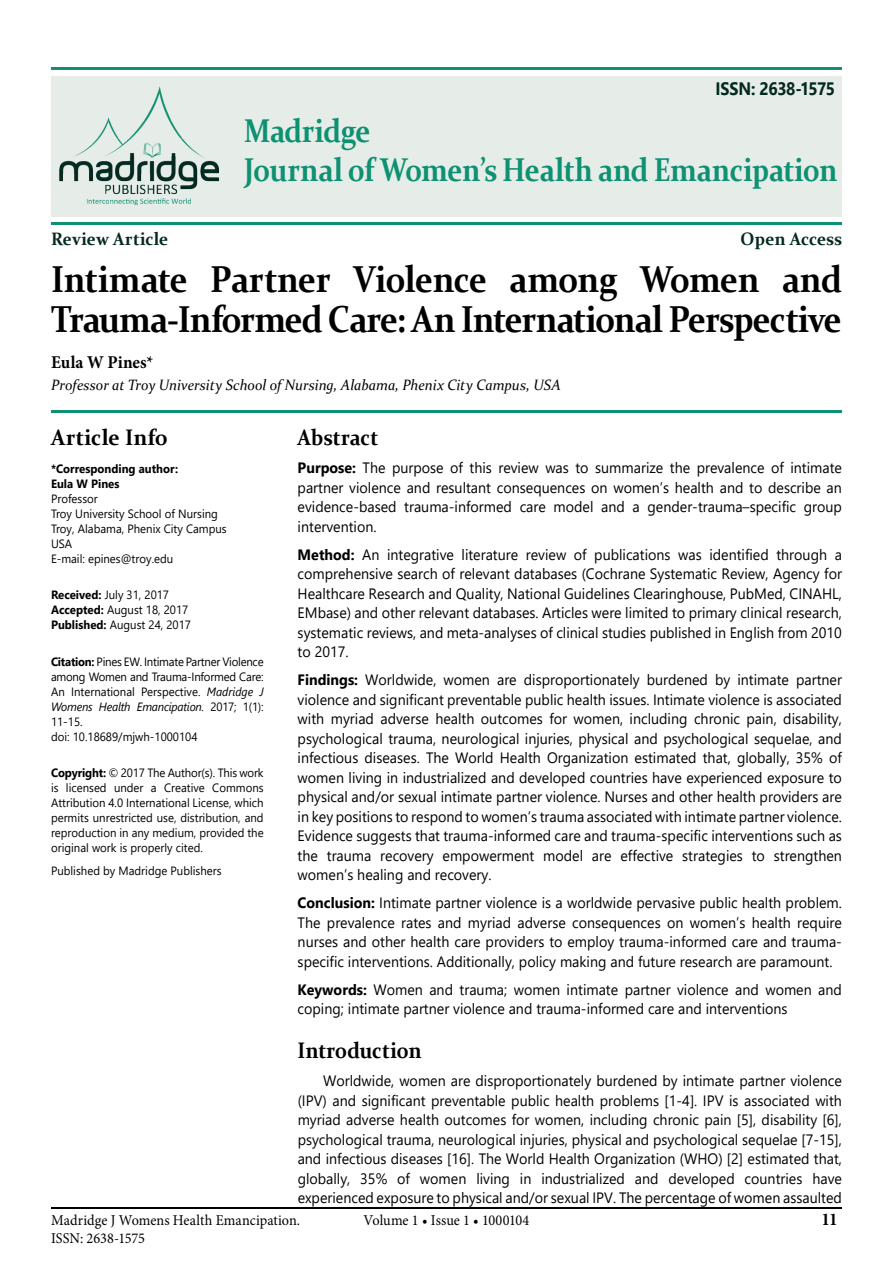
<style>
.page{position:relative;width:893px;height:1263px;background:#fff}
.page>*{position:absolute;margin:0;border:0;box-sizing:border-box;transform-origin:0 0}
.t1{font:700 37.5px/40.5px "Constantia";letter-spacing:-.025em;color:#000;scale:.9 1}
.t2{font:700 33px/39px "Constantia";letter-spacing:-.015em;color:#0e9172;scale:.86 1}
.t3{font:700 22.5px "Constantia";letter-spacing:.005em;color:#000;scale:.9 1}
.t4{font:700 22.5px "Constantia";letter-spacing:.005em;color:#000;scale:.95 1}
.t5{font:700 18px "Constantia";color:#032920;scale:.95 1}
.t6{font:700 18px "Segoe UI";letter-spacing:-.025em;color:#032920;scale:.9 1}
.t7{font:700 18px "Minion Pro";color:#000;scale:.95 1}
.t8{font:15px/19.5px "Segoe UI";color:#000;text-align:justify;scale:.95 1}
.t9{font:15px "Minion Pro";color:#000;scale:.95 1}
.t10{font:italic 15px "Constantia";color:#000;scale:.95 1}
.t11{font:12px/15px "Segoe UI";color:#000;scale:.95 1}
.t12{font:12px/15px "Segoe UI";letter-spacing:-.02em;color:#000;scale:.95 1}
.t13{font:700 12px/15px "Segoe UI";color:#000;scale:.95 1}
.s1{font-weight:700}
.s2{font-style:italic}
</style>
<div class="page">
<hr style="left:51px;top:1208px;width:791px;height:1px;background:#000">
<div style="left:51px;top:76px;width:791px;height:140px;background:#e6ede9"></div>
<hr style="left:51px;top:223px;width:791px;height:2px;background:#0e9172">
<hr style="left:51px;top:410px;width:791px;height:2px;background:#0e9172">
<hr style="left:51px;top:68px;width:791px;height:2px;background:#0e9172">
<img style="left:59px;top:86px;width:160px;height:120px">
<p class="t6" style="left:716px;top:71px;width:134px">ISSN: 2638-1575</p>
<h2 class="t2" style="left:244px;top:109px;width:692px">Madridge<br>Journal of Women’s Health and Emancipation</h2>
<p class="t5" style="left:51px;top:226px;width:125px">Review Article</p>
<p class="t5" style="left:741px;top:226px;width:108px">Open Access</p>
<h1 class="t1" style="left:51px;top:257px;width:880px">Intimate Partner Violence among Women and<br>Trauma-Informed Care: An International Perspective</h1>
<p class="t7" style="left:51px;top:350px;width:109px">Eula W Pines*</p>
<p class="t10" style="left:51px;top:375px;width:538px">Professor at Troy University School of Nursing, Alabama, Phenix City Campus, USA</p>
<h3 class="t4" style="left:51px;top:422px;width:125px">Article Info</h3>
<p class="t13" style="left:51px;top:460px;width:135px">*Corresponding author:<br>Eula W Pines</p>
<p class="t11" style="left:51px;top:490px;width:186px">Professor<br>Troy University School of Nursing<br>Troy, Alabama, Phenix City Campus<br>USA<br>E-mail: epines@troy.edu</p>
<p class="t11" style="left:51px;top:586px;width:149px"><span class="s1">Received:</span> July 31, 2017<br><span class="s1">Accepted:</span> August 18, 2017<br><span class="s1">Published:</span> August 24, 2017</p>
<p class="t12" style="left:51px;top:653px;width:225px"><span class="s1">Citation:</span> Pines EW. Intimate Partner Violence among Women and Trauma-Informed Care:<br>An International Perspective. <span class="s2">Madridge J Womens Health Emancipation.</span> 2017; 1(1):<br>11-15.<br>doi: 10.18689/mjwh-1000104</p>
<p class="t11" style="left:51px;top:764px;width:225px;text-align:justify"><span class="s1">Copyright:</span> © 2017 The Author(s). This work is licensed under a Creative Commons Attribution 4.0 International License, which permits unrestricted use, distribution, and reproduction in any medium, provided the original work is properly cited.</p>
<p class="t11" style="left:51px;top:862px;width:181px">Published by Madridge Publishers</p>
<h3 class="t3" style="left:298px;top:422px;width:91px">Abstract</h3>
<p class="t8" style="left:298px;top:457px;width:574px"><span class="s1">Purpose:</span> The purpose of this review was to summarize the prevalence of intimate partner violence and resultant consequences on women’s health and to describe an evidence-based trauma-informed care model and a gender-trauma–specific group intervention.</p>
<p class="t8" style="left:298px;top:543px;width:574px"><span class="s1">Method:</span> An integrative literature review of publications was identified through a comprehensive search of relevant databases (Cochrane Systematic Review, Agency for Healthcare Research and Quality, National Guidelines Clearinghouse, PubMed, CINAHL, EMbase) and other relevant databases. Articles were limited to primary clinical research, systematic reviews, and meta-analyses of clinical studies published in English from 2010 to 2017.</p>
<p class="t8" style="left:298px;top:669px;width:574px"><span class="s1">Findings:</span> Worldwide, women are disproportionately burdened by intimate partner violence and significant preventable public health issues. Intimate violence is associated with myriad adverse health outcomes for women, including chronic pain, disability, psychological trauma, neurological injuries, physical and psychological sequelae, and infectious diseases. The World Health Organization estimated that, globally, 35% of women living in industrialized and developed countries have experienced exposure to physical and/or sexual intimate partner violence. Nurses and other health providers are in key positions to respond to women’s trauma associated with intimate partner violence.<br>Evidence suggests that trauma-informed care and trauma-specific interventions such as the trauma recovery empowerment model are effective strategies to strengthen women’s healing and recovery.</p>
<p class="t8" style="left:298px;top:892px;width:574px"><span class="s1">Conclusion:</span> Intimate partner violence is a worldwide pervasive public health problem.<br>The prevalence rates and myriad adverse consequences on women’s health require nurses and other health care providers to employ trauma-informed care and trauma&shy;specific interventions. Additionally, policy making and future research are paramount.</p>
<p class="t8" style="left:298px;top:978px;width:574px"><span class="s1">Keywords:</span> Women and trauma; women intimate partner violence and women and coping; intimate partner violence and trauma-informed care and interventions</p>
<h3 class="t3" style="left:298px;top:1035px;width:139px">Introduction</h3>
<p class="t8" style="left:298px;top:1070px;width:574px;text-indent:26px">Worldwide, women are disproportionately burdened by intimate partner violence (IPV) and significant preventable public health problems [1-4]. IPV is associated with myriad adverse health outcomes for women, including chronic pain [5], disability [6], psychological trauma, neurological injuries, physical and psychological sequelae [7-15], and infectious diseases [16]. The World Health Organization (WHO) [2] estimated that, globally, 35% of women living in industrialized and developed countries have experienced exposure to physical and/or sexual IPV. The percentage of women assaulted</p>
<p class="t9" style="left:51px;top:1210px;width:264px">Madridge J Womens Health Emancipation.</p>
<p class="t9" style="left:364px;top:1210px;width:176px">Volume 1 • Issue 1 • 1000104</p>
<p class="t7" style="left:821px;top:1206px;width:18px">11</p>
<p class="t9" style="left:51px;top:1228px;width:100px">ISSN: 2638-1575</p>
</div>
